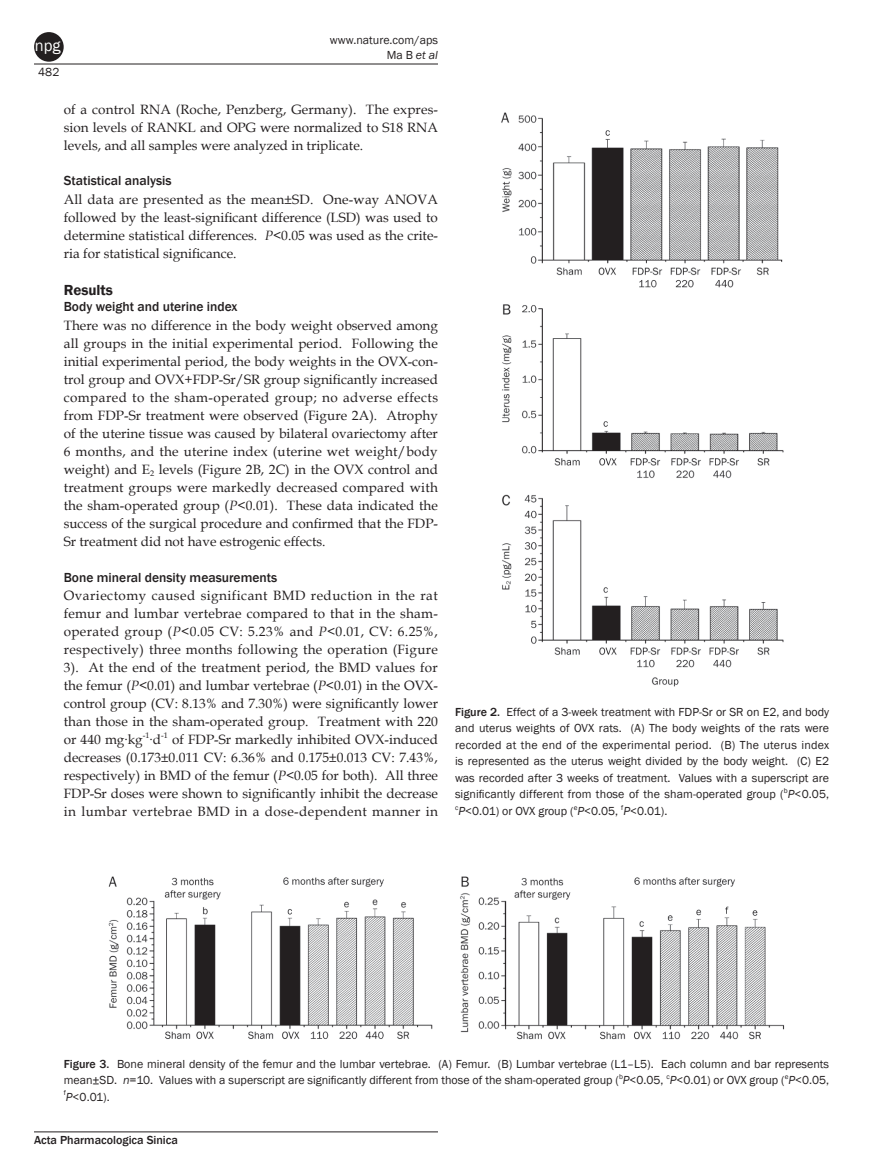
<style>
.page{position:relative;width:893px;height:1170px;background:#fff}
.page>*{position:absolute;margin:0;border:0;box-sizing:border-box;transform-origin:0 0}
.t1{font:16.5px "Franklin Gothic Book 2";color:#fff}
.t2{font:600 15px "Franklin Gothic";color:#231f20}
.t3{font:13.5px/18px "Book Antiqua 2";color:#231f20;text-align:justify}
.t4{font:13.5px "Book Antiqua";color:#231f20}
.t5{font:500 13.5px "Franklin Gothic";color:#231f20}
.t6{font:13.5px "Book Antiqua 2";letter-spacing:.03em;color:#231f20}
.t7{font:12px/16.5px "Franklin Gothic Book 2";color:#231f20;text-align:justify}
.t8{font:12px/16.5px "Franklin Gothic";color:#231f20}
.t9{font:500 12px "Franklin Gothic";color:#231f20}
.t10{font:italic 12px "Franklin Gothic";color:#231f20}
.s1{font-family:"Franklin Gothic Book 2";font-style:normal}
.s2{font-family:"Book Antiqua";font-style:italic}
.s3{font-family:"Times New Roman"}
.s4{font-family:"Franklin Gothic";font-weight:500}
.s5{font-style:italic}
.s6{font-family:"Franklin Gothic";font-style:italic}
.s7{font-family:"Franklin Gothic"}
.s8{font-weight:500}
.s9{font-family:"Franklin Gothic Book 2"}
</style>
<div class="page">
<hr style="left:34px;top:64px;width:404px;height:1px;background:#231f20">
<hr style="left:34px;top:1131px;width:404px;height:1px;background:#231f20">
<div style="left:34px;top:32px;width:30px;height:30px;background:#231f20;border-radius:50%"></div>
<img style="left:501px;top:112px;width:283px;height:575px">
<img style="left:108px;top:876px;width:677px;height:164px">
<p class="t1" style="left:35px;top:35px;width:27px">npg</p>
<p class="t7" style="left:38px;top:64px;width:23px">482</p>
<p class="t7" style="left:330px;top:32px;width:110px">www.nature.com/aps</p>
<p class="t10" style="left:387px;top:47px;width:53px"><span class="s1">Ma B</span> et al</p>
<p class="t3" style="left:64px;top:100px;width:376px">of a control RNA (Roche, Penzberg, Germany). The expres&shy;sion levels of RANKL and OPG were normalized to S18 RNA levels, and all samples were analyzed in triplicate.</p>
<p class="t5" style="left:64px;top:172px;width:109px">Statistical analysis</p>
<p class="t3" style="left:64px;top:190px;width:376px">All data are presented as the mean±SD. One-way ANOVA</p>
<p class="t4" style="left:64px;top:207px;width:376px">followed by the least-significant difference (LSD) was used to</p>
<p class="t3" style="left:64px;top:226px;width:376px">determine statistical differences. <span class="s2">P</span>&lt;0.05 was used as the crite-</p>
<p class="t4" style="left:64px;top:243px;width:174px">ria for statistical significance.</p>
<p class="t2" style="left:64px;top:280px;width:51px">Results</p>
<p class="t5" style="left:64px;top:298px;width:175px">Body weight and uterine index</p>
<p class="t3" style="left:64px;top:316px;width:376px">There was no difference in the body weight observed among all groups in the initial experimental period. Following the initial experimental period, the body weights in the OVX-con-</p>
<p class="t4" style="left:64px;top:369px;width:376px">trol group and OVX+FDP-Sr/SR group significantly increased</p>
<p class="t3" style="left:64px;top:388px;width:376px">compared to the sham-operated group; no adverse effects from FDP-Sr treatment were observed (Figure 2A). Atrophy of the uterine tissue was caused by bilateral ovariectomy after 6 months, and the uterine index (uterine wet weight/body weight) and E<sub>2</sub> levels (Figure 2B, 2C) in the OVX control and treatment groups were markedly decreased compared with the sham-operated group (<span class="s2">P</span>&lt;0.01). These data indicated the</p>
<p class="t4" style="left:64px;top:513px;width:376px">success of the surgical procedure and confirmed that the FDP-</p>
<p class="t3" style="left:64px;top:532px;width:263px">Sr treatment did not have estrogenic effects.</p>
<p class="t5" style="left:64px;top:568px;width:215px">Bone mineral density measurements</p>
<p class="t3" style="left:64px;top:586px;width:376px">Ovariectomy caused significant BMD reduction in the rat femur and lumbar vertebrae compared to that in the sham&shy;operated group (<span class="s2">P</span>&lt;0.05 CV: 5.23% and <span class="s2">P</span>&lt;0.01, CV: 6.25%, respectively) three months following the operation (Figure 3). At the end of the treatment period, the BMD values for the femur (<span class="s2">P</span>&lt;0.01) and lumbar vertebrae (<span class="s2">P</span>&lt;0.01) in the OVX-</p>
<p class="t4" style="left:64px;top:693px;width:376px">control group (CV: 8.13% and 7.30%) were significantly lower</p>
<p class="t3" style="left:64px;top:712px;width:376px">than those in the sham-operated group. Treatment with 220 or 440 mg<span class="s3">·</span>kg<sup>-1</sup><span class="s3">·</span>d<sup>-1</sup> of FDP-Sr markedly inhibited OVX-induced decreases (0.173±0.011 CV: 6.36% and 0.175±0.013 CV: 7.43%, respectively) in BMD of the femur (<span class="s2">P</span>&lt;0.05 for both). All three</p>
<p class="t4" style="left:64px;top:783px;width:376px">FDP-Sr doses were shown to significantly inhibit the decrease</p>
<p class="t6" style="left:64px;top:801px;width:376px">in lumbar vertebrae BMD in a dose-dependent manner in</p>
<p class="t7" style="left:455px;top:703px;width:376px"><span class="s4">Figure 2.</span> Effect of a 3-week treatment with FDP-Sr or SR on E2, and body and uterus weights of OVX rats. (A) The body weights of the rats were recorded at the end of the experimental period. (B) The uterus index is represented as the uterus weight divided by the body weight. (C) E2 was recorded after 3 weeks of treatment. Values with a superscript are</p>
<p class="t8" style="left:455px;top:786px;width:376px">significantly different from those of the sham-operated group (<sup>b</sup><span class="s5">P</span>&lt;0.05,</p>
<p class="t7" style="left:455px;top:802px;width:214px"><sup>c</sup><span class="s6">P</span>&lt;0.01) or OVX group (<sup>e</sup><span class="s6">P</span><span class="s7">&lt;0.05,</span> <sup>f</sup><span class="s6">P</span>&lt;0.01).</p>
<p class="t8" style="left:64px;top:1055px;width:767px"><span class="s8">Figure 3.</span> Bone mineral density of the femur and the lumbar vertebrae. (A) Femur. (B) Lumbar vertebrae (L1–L5). Each column and bar represents <span class="s9">mean±SD.</span> <span class="s5">n</span>=10. Values with a superscript are significantly different from those of the sham-operated group (<sup>b</sup><span class="s5">P</span>&lt;0.05, <sup>c</sup><span class="s5">P</span><span class="s9">&lt;0.01) or OVX group (</span><sup>e</sup><span class="s5">P</span>&lt;0.05,</p>
<p class="t7" style="left:64px;top:1088px;width:48px"><sup>f</sup><span class="s6">P</span>&lt;0.01).</p>
<p class="t9" style="left:34px;top:1132px;width:145px">Acta Pharmacologica Sinica</p>
</div>
